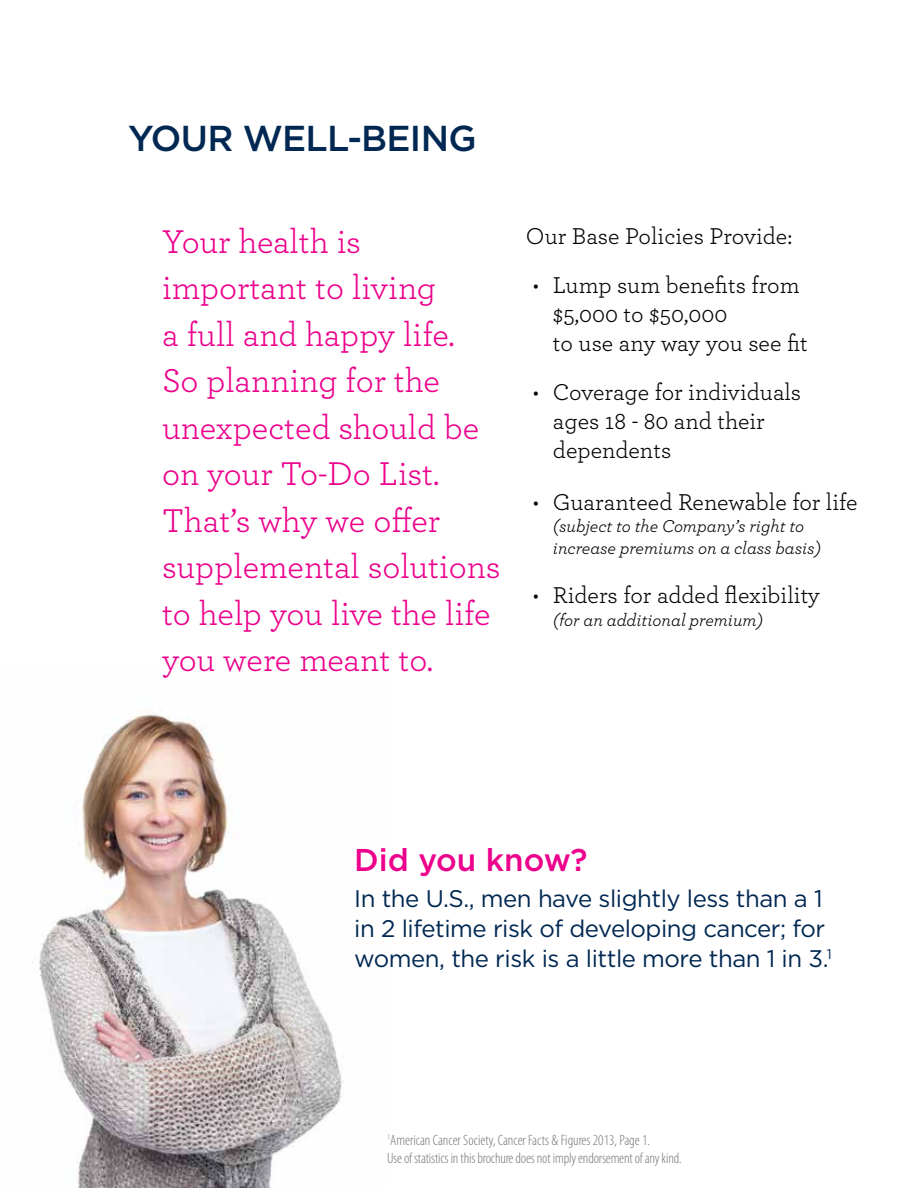
<style>
.page{position:relative;width:918px;height:1188px;background:#fff}
.page>*{position:absolute;margin:0;border:0;box-sizing:border-box;transform-origin:0 0}
.t1{font:500 36px "Gotham";letter-spacing:-.02em;color:#002852}
.t2{font:34.5px/46.5px "Archer";color:#ec008c}
.t3{font:500 31.5px "Gotham";color:#ec008c}
.t4{font:24px/28.8px "Archer";color:#000}
.t5{font:24px/30px "Gotham";letter-spacing:-.02em;color:#002852}
.t6{font:italic 18px/21.6px "Archer";color:#000}
.t7{font:300 condensed 15px/18px "Myriad Pro";letter-spacing:-.01em;color:#757679}
</style>
<div class="page">
<img style="left:39px;top:712px;width:305px;height:476px">
<h1 class="t1" style="left:128px;top:115px;width:350px">YOUR WELL-BEING</h1>
<h2 class="t2" style="left:162px;top:216px;width:340px">Your health is important to living<br>a full and happy life.<br>So planning for the unexpected should be on your To-Do List.<br>That’s why we offer supplemental solutions to help you live the life you were meant to.</h2>
<p class="t4" style="left:526px;top:221px;width:268px">Our Base Policies Provide:</p>
<p class="t4" style="left:553px;top:270px;width:256px;text-indent:-20px">• Lump sum benefits from $5,000 to $50,000<br>to use any way you see fit</p>
<p class="t4" style="left:553px;top:377px;width:249px;text-indent:-20px">• Coverage for individuals ages 18 - 80 and their dependents</p>
<p class="t4" style="left:533px;top:487px;width:327px">• Guaranteed Renewable for life</p>
<p class="t6" style="left:553px;top:514px;width:269px">(subject to the Company’s right to increase premiums on a class basis)</p>
<p class="t4" style="left:533px;top:579px;width:289px">• Riders for added flexibility</p>
<p class="t6" style="left:553px;top:608px;width:211px">(for an additional premium)</p>
<h3 class="t3" style="left:354px;top:839px;width:235px">Did you know?</h3>
<p class="t5" style="left:354px;top:883px;width:479px">In the U.S., men have slightly less than a 1 in 2 lifetime risk of developing cancer; for women, the risk is a little more than 1 in 3.<sup>1</sup></p>
<p class="t7" style="left:387px;top:1132px;width:296px"><sup>1</sup>American Cancer Society, Cancer Facts &amp; Figures 2013, Page 1.<br>Use of statistics in this brochure does not imply endorsement of any kind.</p>
</div>
